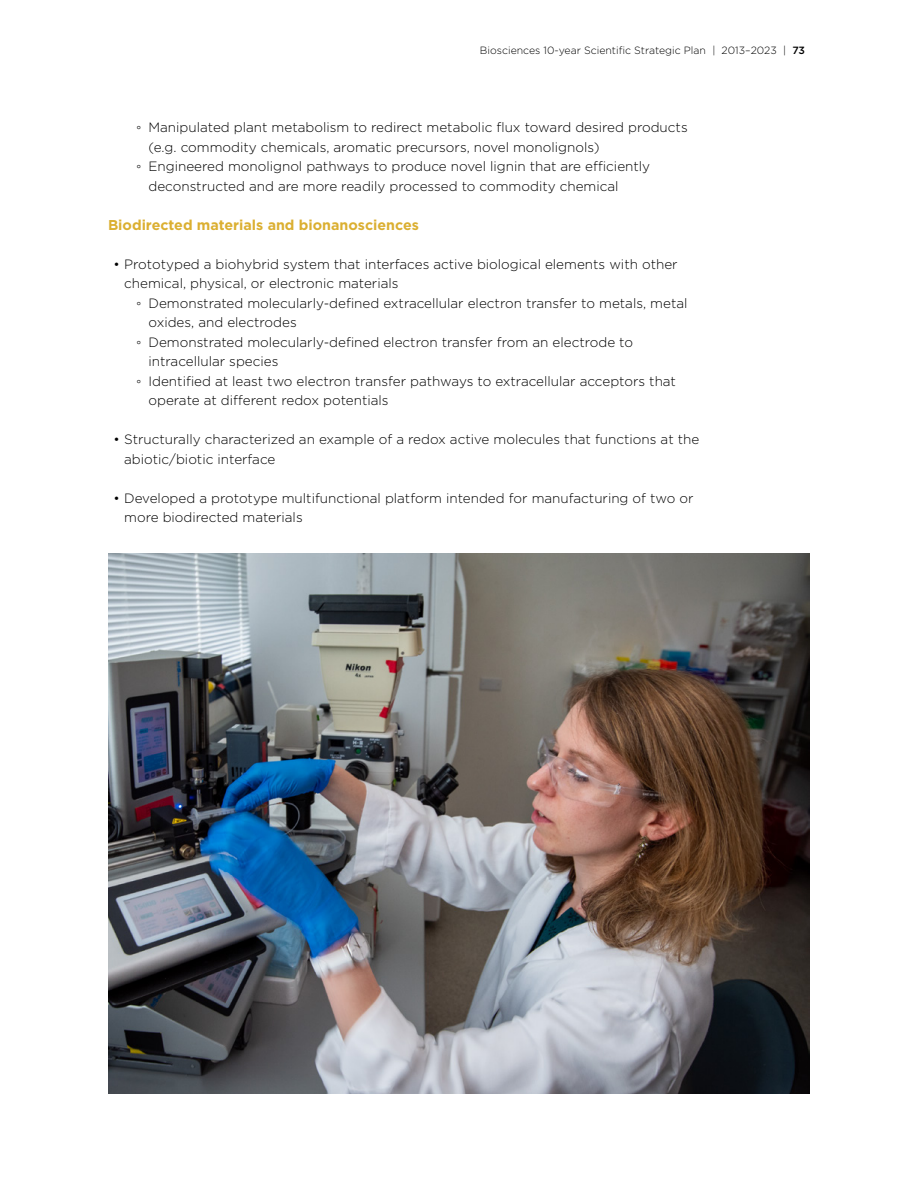
<style>
.page{position:relative;width:918px;height:1188px;background:#fff}
.page>*{position:absolute;margin:0;border:0;box-sizing:border-box;transform-origin:0 0}
.H3___Yellow{font:700 14.25px "Gotham";color:#dbaf31}
.Body___Bullets_1º{font:300 13.5px/19.5px "Gotham";color:#000}
.t1{font:300 10.5px "Gotham";color:#000}
.s1{font-weight:500}
.s2{font-family:"Arial";font-weight:400}
</style>
<div class="page">
<img style="left:108px;top:554px;width:702px;height:540px">
<p class="t1" style="left:480px;top:44px;width:327px">Biosciences 10-year Scientific Strategic Plan | 2013–2023 | <span class="s1">73</span></p>
<p class="Body___Bullets_1º" style="left:148px;top:117px;width:541px;text-indent:-12px"><span class="s2">◦</span> Manipulated plant metabolism to redirect metabolic flux toward desired products (e.g. commodity chemicals, aromatic precursors, novel monolignols)</p>
<p class="Body___Bullets_1º" style="left:148px;top:156px;width:503px;text-indent:-12px"><span class="s2">◦</span> Engineered monolignol pathways to produce novel lignin that are efficiently deconstructed and are more readily processed to commodity chemical</p>
<p class="H3___Yellow" style="left:108px;top:215px;width:312px">Biodirected materials and bionanosciences</p>
<p class="Body___Bullets_1º" style="left:124px;top:254px;width:555px;text-indent:-11px">• Prototyped a biohybrid system that interfaces active biological elements with other chemical, physical, or electronic materials</p>
<p class="Body___Bullets_1º" style="left:148px;top:293px;width:541px;text-indent:-12px"><span class="s2">◦</span> Demonstrated molecularly-defined extracellular electron transfer to metals, metal oxides, and electrodes</p>
<p class="Body___Bullets_1º" style="left:148px;top:332px;width:486px;text-indent:-12px"><span class="s2">◦</span> Demonstrated molecularly-defined electron transfer from an electrode to intracellular species</p>
<p class="Body___Bullets_1º" style="left:148px;top:371px;width:529px;text-indent:-12px"><span class="s2">◦</span> Identified at least two electron transfer pathways to extracellular acceptors that operate at different redox potentials</p>
<p class="Body___Bullets_1º" style="left:124px;top:429px;width:577px;text-indent:-11px">• Structurally characterized an example of a redox active molecules that functions at the abiotic/biotic interface</p>
<p class="Body___Bullets_1º" style="left:124px;top:488px;width:571px;text-indent:-11px">• Developed a prototype multifunctional platform intended for manufacturing of two or more biodirected materials</p>
</div>
